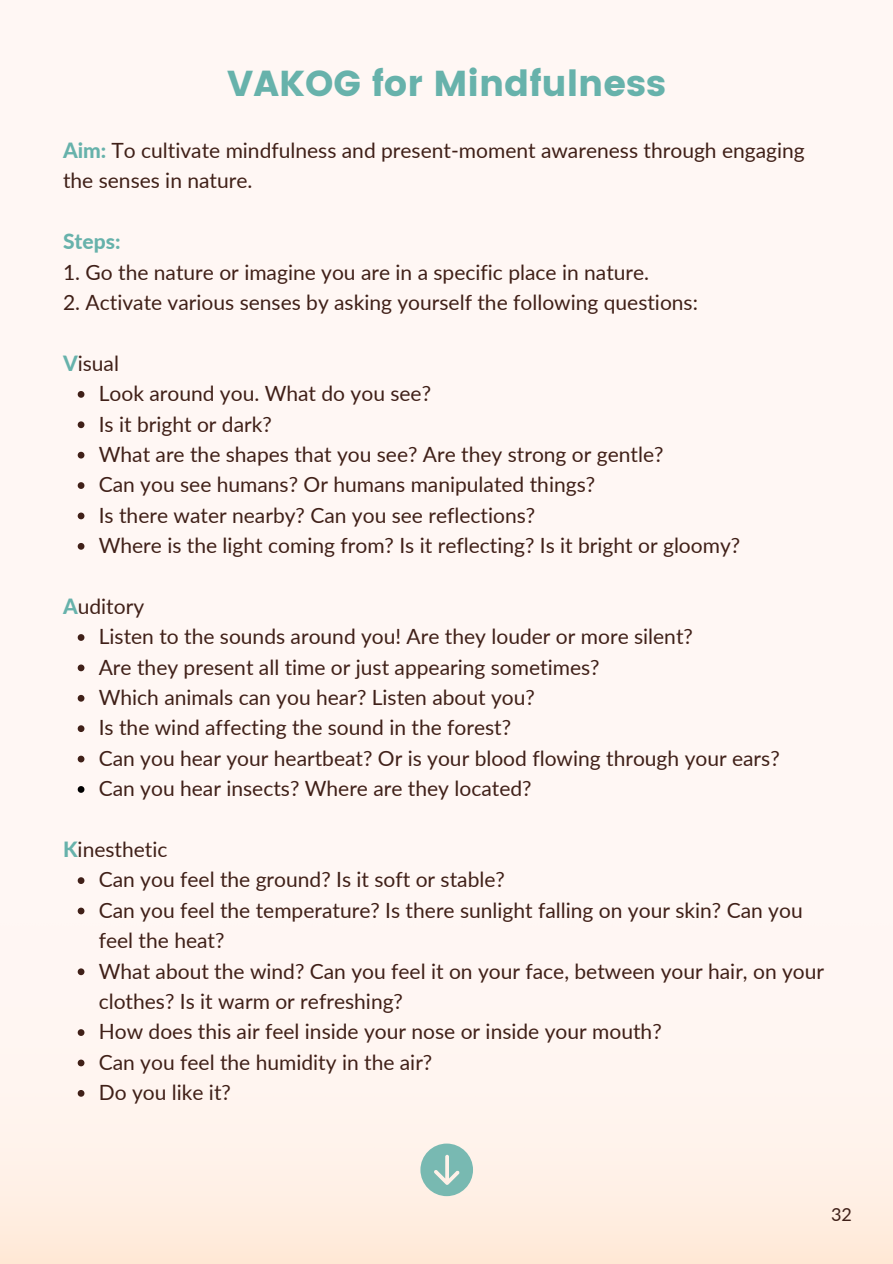
<style>
.page{position:relative;width:893px;height:1264px;background:#fff}
.page>*{position:absolute;margin:0;border:0;box-sizing:border-box;transform-origin:0 0}
.t1{font:36px "Poppins";color:#67b2ab}
.t2{font:21px/30.3px "Lato";color:#402018}
.t3{font:800 21px "Lato";color:#67b2ab}
.t4{font:18px "Lato";color:#402018}
.s1{font-weight:800;color:#67b2ab}
</style>
<div class="page">
<div style="left:0;top:0;width:892px;height:1263px;background:#fff7f4"></div>
<div style="left:0;top:818px;width:892px;height:445px;background:linear-gradient(to bottom,#fffafa,#ffeee2)"></div>
<svg style="left:420px;top:1143px;width:53px;height:53px"></svg>
<svg style="left:78px;top:391px;width:6px;height:7px"></svg>
<svg style="left:78px;top:421px;width:6px;height:7px"></svg>
<svg style="left:78px;top:452px;width:6px;height:6px"></svg>
<svg style="left:78px;top:482px;width:6px;height:7px"></svg>
<svg style="left:78px;top:512px;width:6px;height:7px"></svg>
<svg style="left:78px;top:543px;width:6px;height:6px"></svg>
<svg style="left:78px;top:634px;width:6px;height:7px"></svg>
<svg style="left:78px;top:664px;width:6px;height:7px"></svg>
<svg style="left:78px;top:695px;width:6px;height:6px"></svg>
<svg style="left:78px;top:725px;width:6px;height:7px"></svg>
<svg style="left:78px;top:755px;width:6px;height:7px"></svg>
<svg style="left:78px;top:786px;width:6px;height:6px"></svg>
<svg style="left:78px;top:877px;width:6px;height:7px"></svg>
<svg style="left:78px;top:907px;width:6px;height:7px"></svg>
<svg style="left:78px;top:968px;width:6px;height:7px"></svg>
<svg style="left:78px;top:1029px;width:6px;height:6px"></svg>
<svg style="left:78px;top:1059px;width:6px;height:7px"></svg>
<svg style="left:78px;top:1089px;width:6px;height:7px"></svg>
<p class="t1" style="left:227px;top:62px;width:440px">VAKOG for Mindfulness</p>
<p class="t2" style="left:63px;top:135px;width:743px"><span class="s1">Aim:</span> To cultivate mindfulness and present-moment awareness through engaging the senses in nature.</p>
<p class="t3" style="left:63px;top:228px;width:59px">Steps:</p>
<p class="t2" style="left:63px;top:256px;width:587px">1. Go the nature or imagine you are in a specific place in nature.</p>
<p class="t2" style="left:63px;top:287px;width:636px">2. Activate various senses by asking yourself the following questions:</p>
<p class="t2" style="left:63px;top:347px;width:57px"><span class="s1">V</span>isual</p>
<p class="t2" style="left:99px;top:378px;width:334px">Look around you. What do you see?</p>
<p class="t2" style="left:99px;top:408px;width:175px">Is it bright or dark?</p>
<p class="t2" style="left:99px;top:438px;width:566px">What are the shapes that you see? Are they strong or gentle?</p>
<p class="t2" style="left:99px;top:469px;width:498px">Can you see humans? Or humans manipulated things?</p>
<p class="t2" style="left:99px;top:499px;width:438px">Is there water nearby? Can you see reflections?</p>
<p class="t2" style="left:99px;top:530px;width:643px">Where is the light coming from? Is it reflecting? Is it bright or gloomy?</p>
<p class="t2" style="left:63px;top:590px;width:83px"><span class="s1">A</span>uditory</p>
<p class="t2" style="left:99px;top:621px;width:595px">Listen to the sounds around you! Are they louder or more silent?</p>
<p class="t2" style="left:99px;top:651px;width:502px">Are they present all time or just appearing sometimes?</p>
<p class="t2" style="left:99px;top:681px;width:437px">Which animals can you hear? Listen about you?</p>
<p class="t2" style="left:99px;top:712px;width:414px">Is the wind affecting the sound in the forest?</p>
<p class="t2" style="left:99px;top:742px;width:682px">Can you hear your heartbeat? Or is your blood flowing through your ears?</p>
<p class="t2" style="left:99px;top:773px;width:434px">Can you hear insects? Where are they located?</p>
<p class="t2" style="left:63px;top:833px;width:106px"><span class="s1">K</span>inesthetic</p>
<p class="t2" style="left:99px;top:864px;width:407px">Can you feel the ground? Is it soft or stable?</p>
<p class="t2" style="left:99px;top:894px;width:705px">Can you feel the temperature? Is there sunlight falling on your skin? Can you feel the heat?</p>
<p class="t2" style="left:99px;top:955px;width:726px">What about the wind? Can you feel it on your face, between your hair, on your clothes? Is it warm or refreshing?</p>
<p class="t2" style="left:99px;top:1016px;width:564px">How does this air feel inside your nose or inside your mouth?</p>
<p class="t2" style="left:99px;top:1046px;width:335px">Can you feel the humidity in the air?</p>
<p class="t2" style="left:99px;top:1076px;width:134px">Do you like it?</p>
<p class="t4" style="left:831px;top:1203px;width:22px">32</p>
</div>
